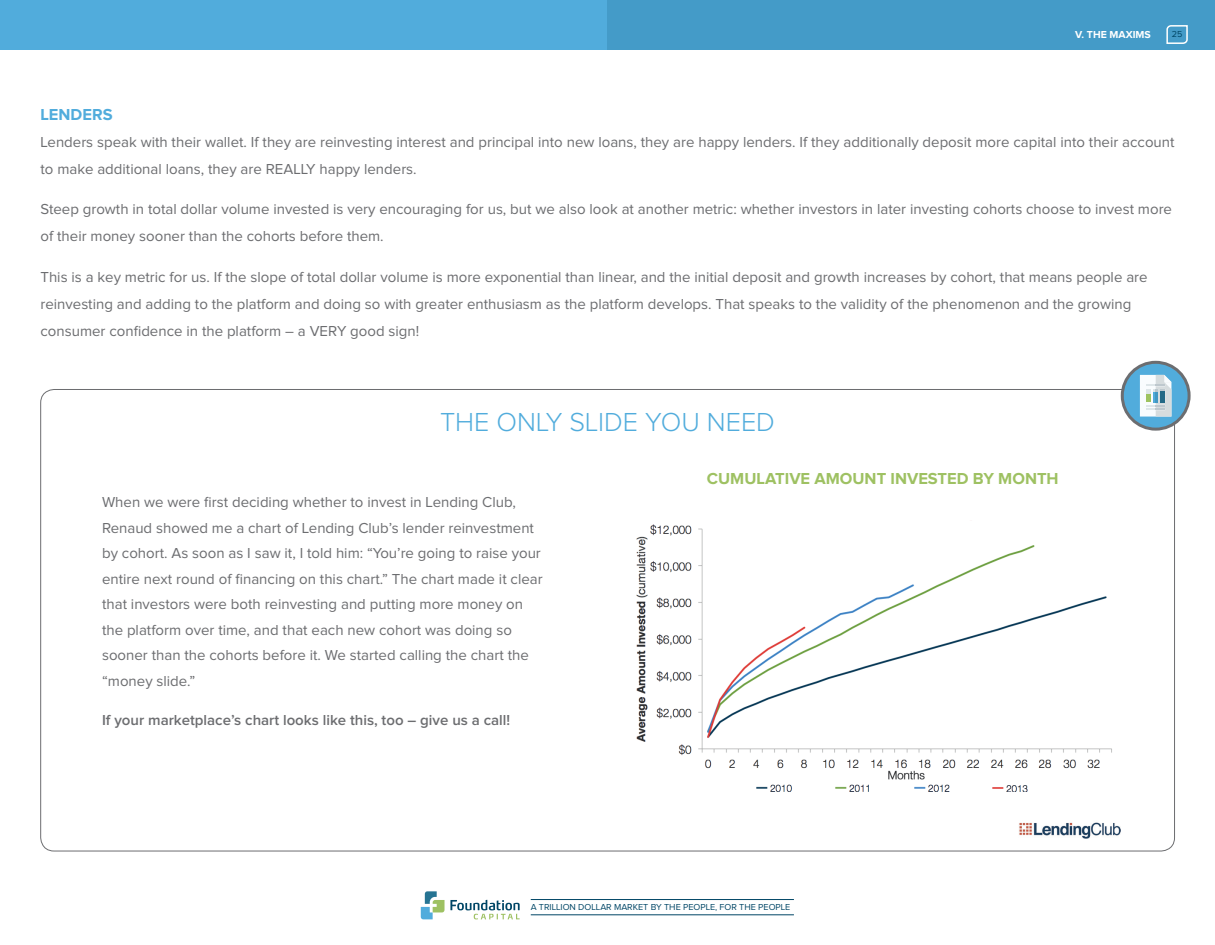
<style>
.page{position:relative;width:1215px;height:945px;background:#fff}
.page>*{position:absolute;margin:0;border:0;box-sizing:border-box;transform-origin:0 0}
.t1{font:300 27px "Proxima Nova";color:#51acdc}
.t2{font:700 16.5px "Proxima Nova";color:#9ec162}
.t3{font:700 16.5px "Proxima Nova";color:#51acdc}
.t4{font:15px/25.5px "Proxima Nova";color:#6c6d70}
.t5{font:600 15px "Proxima Nova";color:#6c6d70}
.t6{font:700 10.5px "Proxima Nova";color:#fff}
.t7{font:9px "Proxima Nova";color:#004666}
</style>
<div class="page">
<div style="left:0;top:0;width:1215px;height:49px;background:#51acdc"></div>
<div style="left:608px;top:0;width:607px;height:49px;background:#449bc8"></div>
<svg style="left:1166px;top:25px;width:22px;height:19px"></svg>
<svg style="left:421px;top:891px;width:99px;height:28px"></svg>
<hr style="left:531px;top:899px;width:263px;height:1px;background:#004666">
<hr style="left:531px;top:915px;width:263px;height:1px;background:#004666">
<svg style="left:1122px;top:362px;width:67px;height:67px;background:#55a6d1"></svg>
<div style="left:1121px;top:361px;width:70px;height:70px;border:3px solid #6c6d70;border-radius:50%"></div>
<svg style="left:1140px;top:375px;width:31px;height:42px"></svg>
<img style="left:636px;top:524px;width:476px;height:268px">
<img style="left:1019px;top:822px;width:102px;height:17px">
<p class="t6" style="left:1075px;top:29px;width:77px">V. THE MAXIMS</p>
<p class="t7" style="left:1172px;top:29px;width:12px">25</p>
<p class="t3" style="left:40px;top:105px;width:74px">LENDERS</p>
<p class="t4" style="left:40px;top:129px;width:1136px;line-height:27px">Lenders speak with their wallet. If they are reinvesting interest and principal into new loans, they are happy lenders. If they additionally deposit more capital into their account to make additional loans, they are REALLY happy lenders.</p>
<p class="t4" style="left:40px;top:196px;width:1133px;line-height:27px">Steep growth in total dollar volume invested is very encouraging for us, but we also look at another metric: whether investors in later investing cohorts choose to invest more of their money sooner than the cohorts before them.</p>
<p class="t4" style="left:40px;top:264px;width:1109px;line-height:27px">This is a key metric for us. If the slope of total dollar volume is more exponential than linear, and the initial deposit and growth increases by cohort, that means people are reinvesting and adding to the platform and doing so with greater enthusiasm as the platform develops. That speaks to the validity of the phenomenon and the growing consumer confidence in the platform – a VERY good sign!</p>
<h1 class="t1" style="left:440px;top:407px;width:336px">THE ONLY SLIDE YOU NEED</h1>
<p class="t4" style="left:102px;top:490px;width:442px">When we were first deciding whether to invest in Lending Club, Renaud showed me a chart of Lending Club’s lender reinvestment by cohort. As soon as I saw it, I told him: “You’re going to raise your entire next round of financing on this chart.” The chart made it clear that investors were both reinvesting and putting more money on the platform over time, and that each new cohort was doing so sooner than the cohorts before it. We started calling the chart the “money slide.”</p>
<p class="t5" style="left:102px;top:711px;width:410px">If your marketplace’s chart looks like this, too – give us a call!</p>
<p class="t2" style="left:707px;top:469px;width:353px">CUMULATIVE AMOUNT INVESTED BY MONTH</p>
<p class="t7" style="left:531px;top:902px;width:261px">A TRILLION DOLLAR MARKET BY THE PEOPLE, FOR THE PEOPLE</p>
</div>
